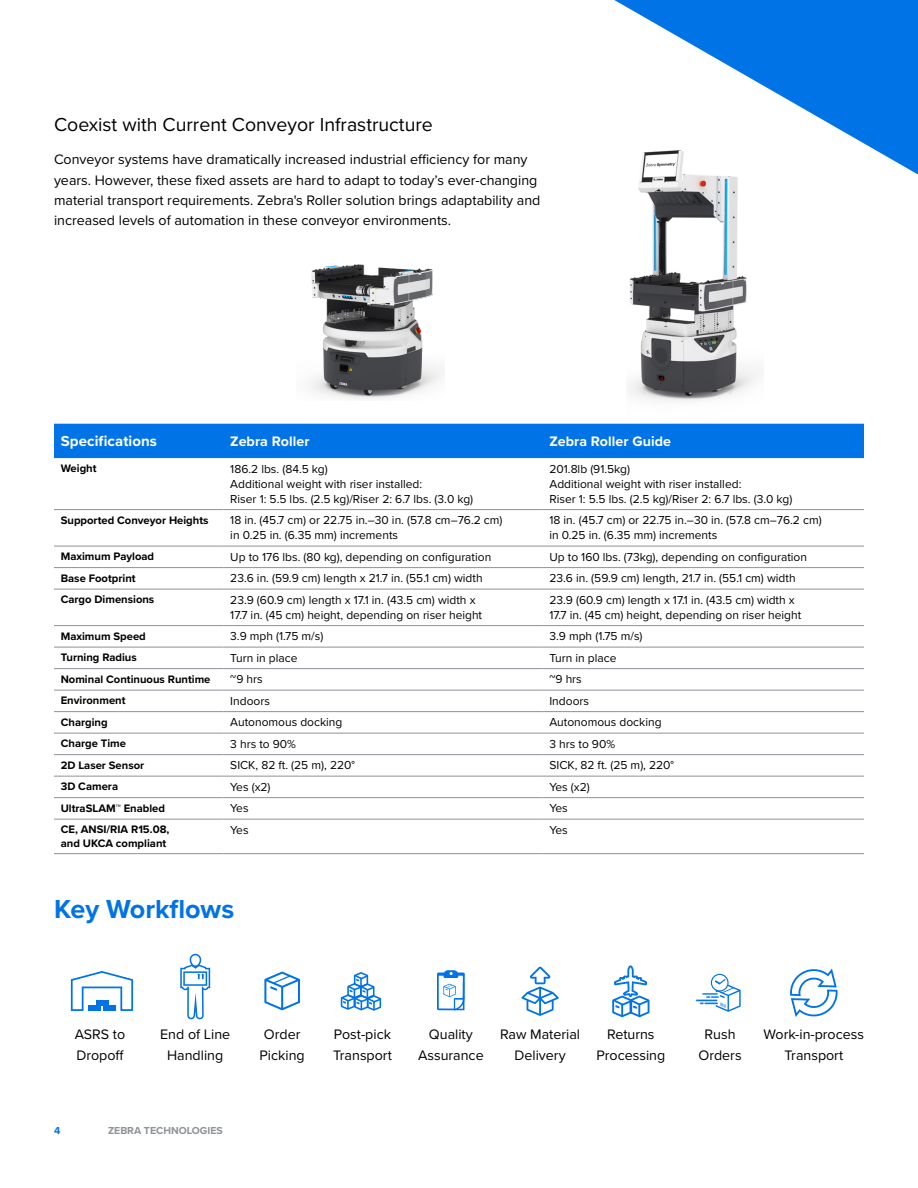
<style>
.page{position:relative;width:918px;height:1188px;background:#fff}
.page>*{position:absolute;margin:0;border:0;box-sizing:border-box;transform-origin:0 0}
.t1{font:700 27px "Proxima Nova";color:#0073e6}
.t2{font:19.5px "Proxima Nova";color:#000}
.t3{font:700 15px "Proxima Nova";letter-spacing:.005em;color:#fff}
.t4{font:14.25px/20.2px "Proxima Nova";color:#000;text-align:center}
.t5{font:700 14.25px "Proxima Nova";letter-spacing:.005em;color:#fff}
.t6{font:12px/15px "Proxima Nova";color:#000}
.t7{font:700 11.25px/13.5px "Proxima Nova";color:#000}
.t8{font:700 10.5px "Proxima Nova";color:#8e9299}
.t9{font:700 10.5px "Proxima Nova";color:#0073e6}
</style>
<div class="page">
<img style="left:626px;top:174px;width:137px;height:250px">
<div style="left:54px;top:424px;width:810px;height:34px;background:#0073e6"></div>
<hr style="left:54px;top:509px;width:170px;height:1px;background:#8e9299">
<hr style="left:224px;top:509px;width:319px;height:1px;background:#8e9299">
<hr style="left:543px;top:509px;width:321px;height:1px;background:#8e9299">
<hr style="left:54px;top:546px;width:170px;height:1px;background:#8e9299">
<hr style="left:224px;top:546px;width:319px;height:1px;background:#8e9299">
<hr style="left:543px;top:546px;width:321px;height:1px;background:#8e9299">
<hr style="left:54px;top:567px;width:170px;height:1px;background:#8e9299">
<hr style="left:54px;top:589px;width:170px;height:1px;background:#8e9299">
<hr style="left:54px;top:625px;width:170px;height:1px;background:#8e9299">
<hr style="left:224px;top:567px;width:319px;height:1px;background:#8e9299">
<hr style="left:543px;top:567px;width:321px;height:1px;background:#8e9299">
<hr style="left:224px;top:589px;width:319px;height:1px;background:#8e9299">
<hr style="left:543px;top:589px;width:321px;height:1px;background:#8e9299">
<hr style="left:224px;top:625px;width:319px;height:1px;background:#8e9299">
<hr style="left:543px;top:625px;width:321px;height:1px;background:#8e9299">
<hr style="left:54px;top:647px;width:170px;height:1px;background:#8e9299">
<hr style="left:224px;top:647px;width:319px;height:1px;background:#8e9299">
<hr style="left:543px;top:647px;width:321px;height:1px;background:#8e9299">
<hr style="left:54px;top:668px;width:170px;height:1px;background:#8e9299">
<hr style="left:54px;top:690px;width:170px;height:1px;background:#8e9299">
<hr style="left:54px;top:711px;width:170px;height:1px;background:#8e9299">
<hr style="left:54px;top:733px;width:170px;height:1px;background:#8e9299">
<hr style="left:54px;top:754px;width:170px;height:1px;background:#8e9299">
<hr style="left:54px;top:776px;width:170px;height:1px;background:#8e9299">
<hr style="left:54px;top:797px;width:170px;height:1px;background:#8e9299">
<hr style="left:54px;top:819px;width:170px;height:1px;background:#8e9299">
<hr style="left:54px;top:853px;width:170px;height:1px;background:#8e9299">
<hr style="left:224px;top:668px;width:319px;height:1px;background:#8e9299">
<hr style="left:543px;top:668px;width:321px;height:1px;background:#8e9299">
<hr style="left:224px;top:690px;width:319px;height:1px;background:#8e9299">
<hr style="left:543px;top:690px;width:321px;height:1px;background:#8e9299">
<hr style="left:224px;top:711px;width:319px;height:1px;background:#8e9299">
<hr style="left:543px;top:711px;width:321px;height:1px;background:#8e9299">
<hr style="left:224px;top:733px;width:319px;height:1px;background:#8e9299">
<hr style="left:543px;top:733px;width:321px;height:1px;background:#8e9299">
<hr style="left:224px;top:754px;width:319px;height:1px;background:#8e9299">
<hr style="left:543px;top:754px;width:321px;height:1px;background:#8e9299">
<hr style="left:224px;top:776px;width:319px;height:1px;background:#8e9299">
<hr style="left:543px;top:776px;width:321px;height:1px;background:#8e9299">
<hr style="left:224px;top:797px;width:319px;height:1px;background:#8e9299">
<hr style="left:543px;top:797px;width:321px;height:1px;background:#8e9299">
<hr style="left:224px;top:819px;width:319px;height:1px;background:#8e9299">
<hr style="left:543px;top:819px;width:321px;height:1px;background:#8e9299">
<hr style="left:224px;top:853px;width:319px;height:1px;background:#8e9299">
<hr style="left:543px;top:853px;width:321px;height:1px;background:#8e9299">
<svg style="left:614px;top:0;width:304px;height:174px"></svg>
<img style="left:311px;top:264px;width:132px;height:135px">
<svg style="left:71px;top:971px;width:62px;height:40px"></svg>
<svg style="left:521px;top:966px;width:38px;height:50px"></svg>
<svg style="left:612px;top:965px;width:37px;height:52px"></svg>
<svg style="left:180px;top:954px;width:30px;height:65px"></svg>
<svg style="left:790px;top:969px;width:48px;height:48px"></svg>
<svg style="left:264px;top:972px;width:36px;height:38px"></svg>
<svg style="left:437px;top:970px;width:28px;height:40px"></svg>
<svg style="left:696px;top:974px;width:45px;height:38px"></svg>
<svg style="left:341px;top:972px;width:40px;height:39px"></svg>
<h2 class="t2" style="left:54px;top:110px;width:380px">Coexist with Current Conveyor Infrastructure</h2>
<p class="t4" style="left:54px;top:149px;width:488px;text-align:left">Conveyor systems have dramatically increased industrial efficiency for many years. However, these fixed assets are hard to adapt to today’s ever-changing material transport requirements. Zebra's Roller solution brings adaptability and increased levels of automation in these conveyor environments.</p>
<p class="t3" style="left:61px;top:430px;width:98px">Specifications</p>
<p class="t5" style="left:230px;top:430px;width:81px">Zebra Roller</p>
<p class="t5" style="left:549px;top:430px;width:123px">Zebra Roller Guide</p>
<p class="t7" style="left:61px;top:462px;width:37px">Weight</p>
<p class="t6" style="left:230px;top:461px;width:244px">186.2 lbs. (84.5 kg)<br>Additional weight with riser installed:<br>Riser 1: 5.5 lbs. (2.5 kg)/Riser 2: 6.7 lbs. (3.0 kg)</p>
<p class="t6" style="left:549px;top:461px;width:244px">201.8lb (91.5kg)<br>Additional weight with riser installed:<br>Riser 1: 5.5 lbs. (2.5 kg)/Riser 2: 6.7 lbs. (3.0 kg)</p>
<p class="t7" style="left:61px;top:513px;width:149px">Supported Conveyor Heights</p>
<p class="t6" style="left:230px;top:512px;width:274px">18 in. (45.7 cm) or 22.75 in.–30 in. (57.8 cm–76.2 cm) in 0.25 in. (6.35 mm) increments</p>
<p class="t6" style="left:549px;top:512px;width:274px">18 in. (45.7 cm) or 22.75 in.–30 in. (57.8 cm–76.2 cm) in 0.25 in. (6.35 mm) increments</p>
<p class="t7" style="left:61px;top:550px;width:95px">Maximum Payload</p>
<p class="t6" style="left:230px;top:549px;width:263px">Up to 176 lbs. (80 kg), depending on configuration</p>
<p class="t6" style="left:549px;top:549px;width:259px">Up to 160 lbs. (73kg), depending on configuration</p>
<p class="t7" style="left:61px;top:571px;width:76px">Base Footprint</p>
<p class="t6" style="left:230px;top:570px;width:254px">23.6 in. (59.9 cm) length x 21.7 in. (55.1 cm) width</p>
<p class="t6" style="left:549px;top:570px;width:248px">23.6 in. (59.9 cm) length, 21.7 in. (55.1 cm) width</p>
<p class="t7" style="left:61px;top:593px;width:95px">Cargo Dimensions</p>
<p class="t6" style="left:230px;top:592px;width:253px">23.9 (60.9 cm) length x 17.1 in. (43.5 cm) width x<br>17.7 in. (45 cm) height, depending on riser height</p>
<p class="t6" style="left:549px;top:592px;width:253px">23.9 (60.9 cm) length x 17.1 in. (43.5 cm) width x<br>17.7 in. (45 cm) height, depending on riser height</p>
<p class="t7" style="left:61px;top:629px;width:87px">Maximum Speed</p>
<p class="t6" style="left:230px;top:628px;width:95px">3.9 mph (1.75 m/s)</p>
<p class="t6" style="left:549px;top:628px;width:95px">3.9 mph (1.75 m/s)</p>
<p class="t7" style="left:61px;top:651px;width:78px">Turning Radius</p>
<p class="t6" style="left:230px;top:650px;width:69px">Turn in place</p>
<p class="t6" style="left:549px;top:650px;width:69px">Turn in place</p>
<p class="t7" style="left:61px;top:672px;width:151px">Nominal Continuous Runtime</p>
<p class="t6" style="left:230px;top:671px;width:34px">~9 hrs</p>
<p class="t6" style="left:549px;top:671px;width:34px">~9 hrs</p>
<p class="t7" style="left:61px;top:694px;width:66px">Environment</p>
<p class="t6" style="left:230px;top:693px;width:41px">Indoors</p>
<p class="t6" style="left:549px;top:693px;width:41px">Indoors</p>
<p class="t7" style="left:61px;top:715px;width:48px">Charging</p>
<p class="t6" style="left:230px;top:714px;width:114px">Autonomous docking</p>
<p class="t6" style="left:549px;top:714px;width:114px">Autonomous docking</p>
<p class="t7" style="left:61px;top:737px;width:67px">Charge Time</p>
<p class="t6" style="left:230px;top:736px;width:67px">3 hrs to 90%</p>
<p class="t6" style="left:549px;top:736px;width:67px">3 hrs to 90%</p>
<p class="t7" style="left:61px;top:758px;width:85px">2D Laser Sensor</p>
<p class="t6" style="left:230px;top:757px;width:126px">SICK, 82 ft. (25 m), 220°</p>
<p class="t6" style="left:549px;top:757px;width:126px">SICK, 82 ft. (25 m), 220°</p>
<p class="t7" style="left:61px;top:780px;width:59px">3D Camera</p>
<p class="t6" style="left:230px;top:779px;width:42px">Yes (x2)</p>
<p class="t6" style="left:549px;top:779px;width:42px">Yes (x2)</p>
<p class="t7" style="left:61px;top:801px;width:106px">UltraSLAM™ Enabled</p>
<p class="t6" style="left:230px;top:800px;width:20px">Yes</p>
<p class="t6" style="left:549px;top:800px;width:20px">Yes</p>
<p class="t7" style="left:61px;top:823px;width:110px">CE, ANSI/RIA R15.08, and UKCA compliant</p>
<p class="t6" style="left:230px;top:822px;width:20px">Yes</p>
<p class="t6" style="left:549px;top:822px;width:20px">Yes</p>
<h1 class="t1" style="left:54px;top:889px;width:182px">Key Workflows</h1>
<p class="t4" style="left:260px;top:1024px;width:47px">Order<br>Picking</p>
<p class="t4" style="left:418px;top:1024px;width:67px">Quality<br>Assurance</p>
<p class="t4" style="left:699px;top:1024px;width:45px">Rush<br>Orders</p>
<p class="t4" style="left:75px;top:1024px;width:52px;text-align:left">ASRS to<br>Dropoff</p>
<p class="t4" style="left:500px;top:1024px;width:81px">Raw Material<br>Delivery</p>
<p class="t4" style="left:596px;top:1024px;width:70px">Returns<br>Processing</p>
<p class="t4" style="left:160px;top:1024px;width:72px">End of Line<br>Handling</p>
<p class="t4" style="left:764px;top:1024px;width:102px">Work-in-process<br>Transport</p>
<p class="t4" style="left:333px;top:1024px;width:60px;text-align:left">Post-pick<br>Transport</p>
<p class="t9" style="left:54px;top:1123px;width:8px">4</p>
<p class="t8" style="left:108px;top:1123px;width:116px">ZEBRA TECHNOLOGIES</p>
</div>
